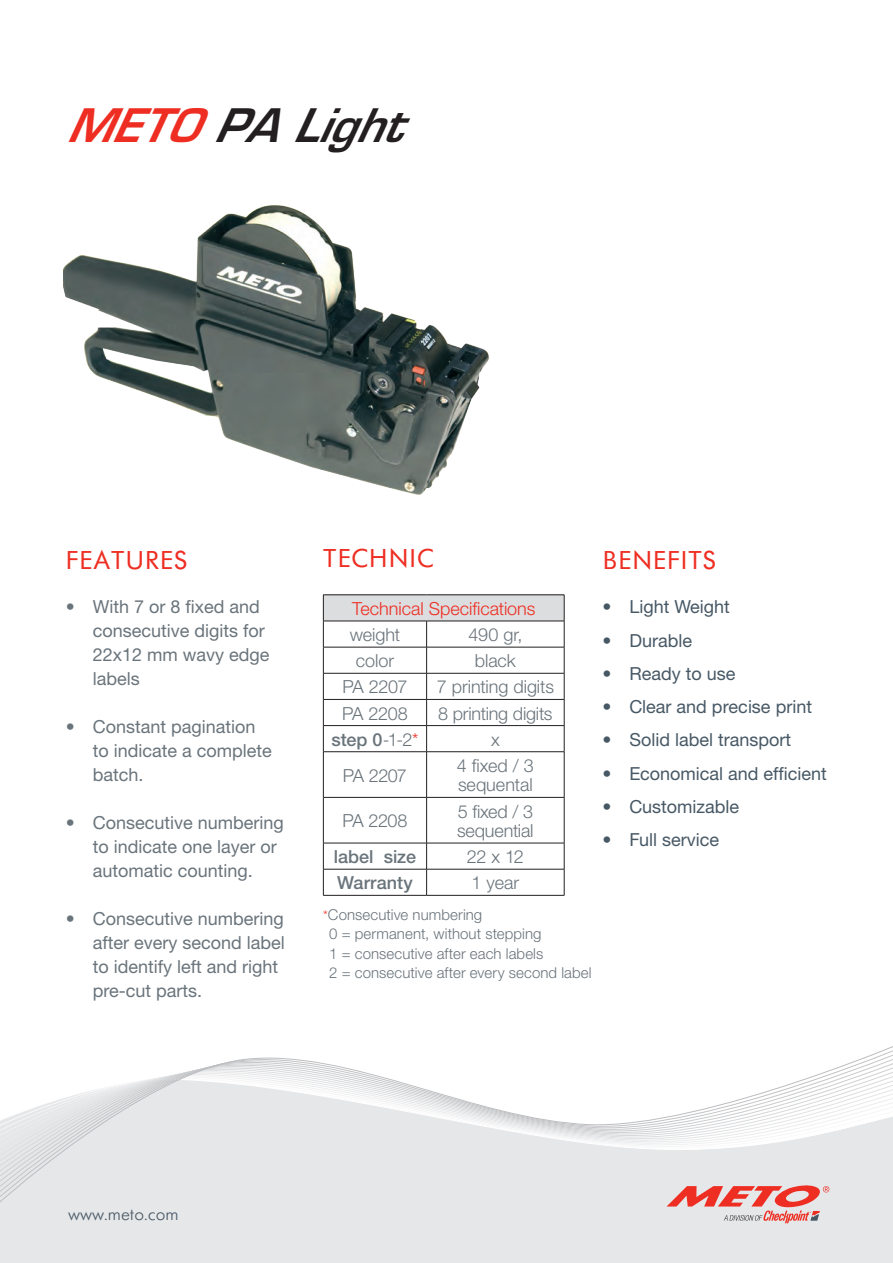
<style>
.page{position:relative;width:893px;height:1263px;background:#fff}
.page>*{position:absolute;margin:0;border:0;box-sizing:border-box;transform-origin:0 0}
.t1{font:italic 600 45px "Eurostile";color:#231f20}
.t2{font:27px "Futura SB";letter-spacing:.04em;color:#ee2e22}
.t3{font:18px/24px "Helvetica Neue";color:#6a747b}
.t4{font:300 18px/19.5px "Helvetica Neue";letter-spacing:-.01em;color:#6a747b}
.t5{font:18px "Helvetica Neue";color:#475865}
.t6{font:500 18px "Helvetica Neue";color:#6a747b}
.t7{font:300 18px "Helvetica Neue";color:#ee2e22}
.t8{font:300 18px "Futura SB";color:#475865}
.t9{font:300 15px/19.5px "Helvetica Neue";letter-spacing:.005em;color:#6a747b}
.s1{color:#ee2e22}
.s2{font-weight:300}
.s3{font-weight:300;color:#ee2e22}
.s4{font-size:13.5px;color:#ee2e22}
</style>
<div class="page">
<div style="left:0;top:1211px;width:893px;height:38px;background:#e6e7e9"></div>
<svg style="left:0;top:1046px;width:893px;height:165px"></svg>
<div style="left:0;top:1249px;width:893px;height:14px;background:#e6e7e9"></div>
<svg style="left:666px;top:1185px;width:163px;height:38px;background:#e5a6a4"></svg>
<img style="left:64px;top:205px;width:425px;height:290px">
<div style="left:323px;top:595px;width:241px;height:26px;background:#dcdddf"></div>
<hr style="left:323px;top:594px;width:104px;height:1px;background:#231f20">
<hr style="left:427px;top:594px;width:137px;height:1px;background:#231f20">
<hr style="left:323px;top:621px;width:104px;height:1px;background:#231f20">
<hr style="left:427px;top:621px;width:137px;height:1px;background:#231f20">
<hr style="left:323px;top:647px;width:104px;height:1px;background:#231f20">
<hr style="left:427px;top:647px;width:137px;height:1px;background:#231f20">
<hr style="left:323px;top:673px;width:104px;height:1px;background:#231f20">
<hr style="left:427px;top:673px;width:137px;height:1px;background:#231f20">
<hr style="left:323px;top:699px;width:104px;height:1px;background:#231f20">
<hr style="left:427px;top:699px;width:137px;height:1px;background:#231f20">
<hr style="left:323px;top:725px;width:104px;height:1px;background:#231f20">
<svg style="left:323px;top:595px;width:1px;height:156px"></svg>
<hr style="left:427px;top:725px;width:137px;height:1px;background:#231f20">
<svg style="left:426px;top:621px;width:1px;height:130px"></svg>
<svg style="left:564px;top:595px;width:1px;height:156px"></svg>
<hr style="left:323px;top:751px;width:104px;height:1px;background:#231f20">
<hr style="left:323px;top:752px;width:1px;height:45px;background:#231f20">
<hr style="left:427px;top:751px;width:137px;height:1px;background:#231f20">
<hr style="left:426px;top:752px;width:1px;height:45px;background:#231f20">
<hr style="left:564px;top:752px;width:1px;height:45px;background:#231f20">
<hr style="left:323px;top:797px;width:104px;height:1px;background:#231f20">
<hr style="left:323px;top:797px;width:1px;height:46px;background:#231f20">
<hr style="left:427px;top:797px;width:137px;height:1px;background:#231f20">
<hr style="left:426px;top:797px;width:1px;height:46px;background:#231f20">
<hr style="left:564px;top:797px;width:1px;height:46px;background:#231f20">
<hr style="left:323px;top:843px;width:104px;height:1px;background:#231f20">
<hr style="left:427px;top:843px;width:137px;height:1px;background:#231f20">
<hr style="left:323px;top:869px;width:104px;height:1px;background:#231f20">
<svg style="left:323px;top:843px;width:1px;height:52px"></svg>
<hr style="left:427px;top:869px;width:137px;height:1px;background:#231f20">
<svg style="left:426px;top:843px;width:1px;height:52px"></svg>
<svg style="left:564px;top:843px;width:1px;height:52px"></svg>
<hr style="left:323px;top:895px;width:104px;height:1px;background:#231f20">
<hr style="left:427px;top:895px;width:137px;height:1px;background:#231f20">
<h1 class="t1" style="left:66px;top:98px;width:337px"><span class="s1">METO</span> PALight</h1>
<h2 class="t2" style="left:323px;top:543px;width:112px">TECHNIC</h2>
<h2 class="t2" style="left:66px;top:545px;width:123px">FEATURES</h2>
<h2 class="t2" style="left:603px;top:545px;width:115px">BENEFITS</h2>
<p class="t5" style="left:602px;top:596px;width:129px">• Light Weight</p>
<p class="t5" style="left:602px;top:629px;width:91px">• Durable</p>
<p class="t5" style="left:602px;top:663px;width:135px">• Ready to use</p>
<p class="t5" style="left:602px;top:696px;width:211px">• Clear and precise print</p>
<p class="t5" style="left:602px;top:729px;width:190px">• Solid label transport</p>
<p class="t5" style="left:602px;top:762px;width:226px">• Economical and efficient</p>
<p class="t5" style="left:602px;top:796px;width:138px">• Customizable</p>
<p class="t5" style="left:602px;top:829px;width:118px">• Full service</p>
<p class="t3" style="left:93px;top:595px;width:178px;text-indent:-27px">• With 7 or 8 fixed and consecutive digits for<br>22x12 mm wavy edge labels</p>
<p class="t3" style="left:93px;top:715px;width:181px;text-indent:-27px">• Constant pagination to indicate a complete batch.</p>
<p class="t3" style="left:93px;top:811px;width:193px;text-indent:-27px">• Consecutive numbering to indicate one layer or automatic counting.</p>
<p class="t3" style="left:93px;top:907px;width:194px;text-indent:-27px">• Consecutive numbering after every second label to identify left and right pre-cut parts.</p>
<p class="t7" style="left:352px;top:597px;width:185px">Technical Specifications</p>
<p class="t4" style="left:350px;top:625px;width:52px">weight</p>
<p class="t4" style="left:468px;top:625px;width:55px">490 gr,</p>
<p class="t4" style="left:356px;top:651px;width:40px">color</p>
<p class="t4" style="left:475px;top:651px;width:43px">black</p>
<p class="t4" style="left:342px;top:677px;width:67px">PA 2207</p>
<p class="t4" style="left:437px;top:677px;width:119px">7 printing digits</p>
<p class="t4" style="left:342px;top:703px;width:67px">PA 2208</p>
<p class="t4" style="left:438px;top:703px;width:116px">8 printing digits</p>
<p class="t6" style="left:331px;top:729px;width:89px">step 0<span class="s2">-1-2</span><span class="s3">*</span></p>
<p class="t4" style="left:491px;top:729px;width:10px">x</p>
<p class="t4" style="left:343px;top:765px;width:66px">PA 2207</p>
<p class="t4" style="left:457px;top:755px;width:79px">4 fixed / 3 sequental</p>
<p class="t4" style="left:343px;top:811px;width:66px">PA 2208</p>
<p class="t4" style="left:457px;top:801px;width:78px">5 fixed / 3 sequential</p>
<p class="t6" style="left:334px;top:846px;width:84px">label size</p>
<p class="t4" style="left:467px;top:847px;width:58px">22 x 12</p>
<p class="t6" style="left:337px;top:872px;width:77px">Warranty</p>
<p class="t4" style="left:472px;top:873px;width:49px">1 year</p>
<p class="t9" style="left:329px;top:904px;width:264px;text-indent:-6px"><span class="s4">*</span>Consecutive numbering<br>0 = permanent, without stepping<br>1 = consecutive after each labels<br>2 = consecutive after every second label</p>
<p class="t8" style="left:68px;top:1205px;width:112px">www.meto.com</p>
</div>
